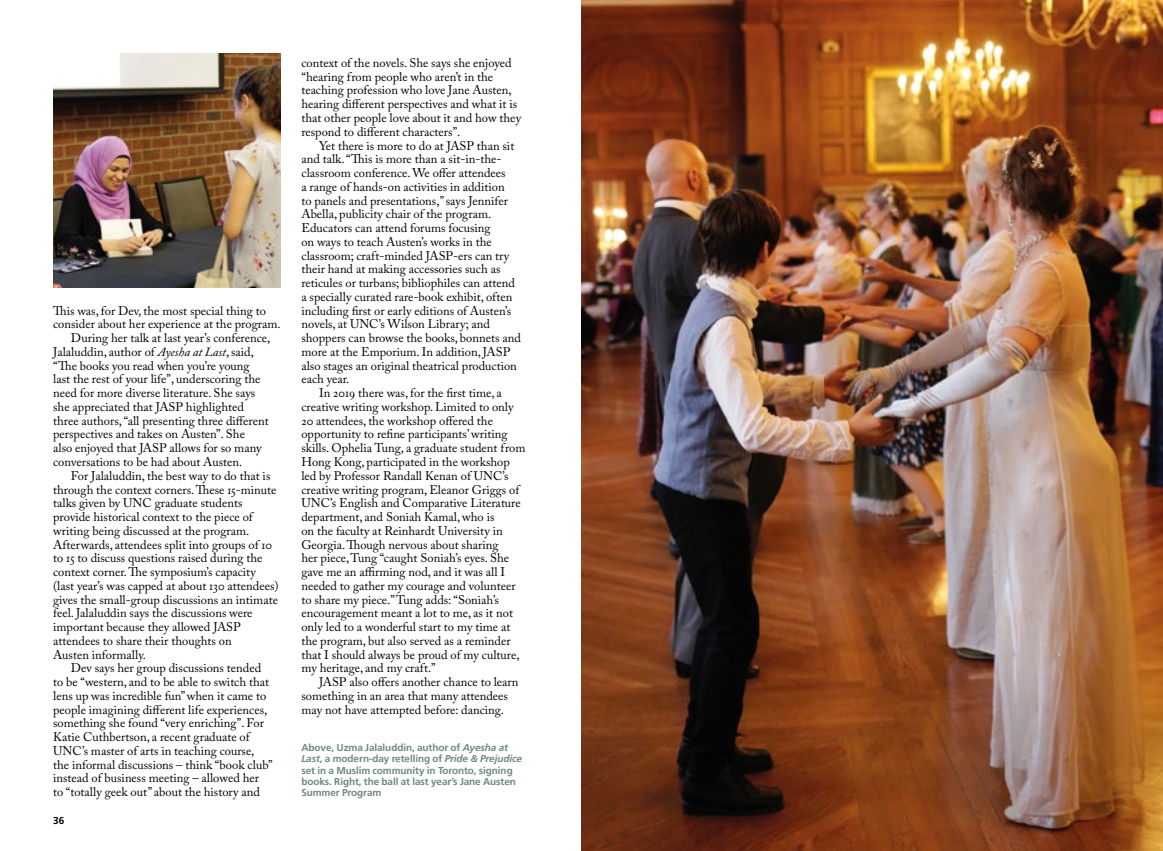
<style>
.page{position:relative;width:1163px;height:851px;background:#fff}
.page>*{position:absolute;margin:0;border:0;box-sizing:border-box;transform-origin:0 0}
.t1{font:12.5px/13.8px "Adobe Caslon Pro";color:#000}
.t2{font:700 10px/11.2px "Frutiger LT Std";letter-spacing:-.01em;color:#6f8981}
.t3{font:700 10px "Frutiger LT Std";color:#000}
.s1{font-style:italic}
</style>
<div class="page">
<img style="left:53px;top:53px;width:227px;height:234px">
<img style="left:581px;top:0;width:581px;height:850px">
<p class="t1" style="left:53px;top:303px;width:214px">This was, for Dev, the most special thing to</p>
<p class="t1" style="left:53px;top:317px;width:229px">consider about her experience at the program.</p>
<p class="t1" style="left:71px;top:331px;width:201px">During her talk at last year’s conference,</p>
<p class="t1" style="left:53px;top:344px;width:202px">Jalaluddin, author of <span class="s1">Ayesha at Last</span>, said,</p>
<p class="t1" style="left:53px;top:358px;width:198px">“The books you read when you’re young</p>
<p class="t1" style="left:53px;top:372px;width:209px">last the rest of your life”, underscoring the</p>
<p class="t1" style="left:53px;top:386px;width:204px">need for more diverse literature. She says</p>
<p class="t1" style="left:53px;top:399px;width:192px">she appreciated that JASP highlighted</p>
<p class="t1" style="left:53px;top:413px;width:217px">three authors, “all presenting three different</p>
<p class="t1" style="left:53px;top:427px;width:193px">perspectives and takes on Austen”. She</p>
<p class="t1" style="left:53px;top:441px;width:210px">also enjoyed that JASP allows for so many</p>
<p class="t1" style="left:53px;top:454px;width:191px">conversations to be had about Austen.</p>
<p class="t1" style="left:71px;top:468px;width:201px">For Jalaluddin, the best way to do that is</p>
<p class="t1" style="left:53px;top:482px;width:225px">through the context corners. These 15-minute</p>
<p class="t1" style="left:53px;top:496px;width:191px">talks given by UNC graduate students</p>
<p class="t1" style="left:53px;top:509px;width:202px">provide historical context to the piece of</p>
<p class="t1" style="left:53px;top:523px;width:198px">writing being discussed at the program.</p>
<p class="t1" style="left:53px;top:537px;width:220px">Afterwards, attendees split into groups of 10</p>
<p class="t1" style="left:53px;top:551px;width:211px">to 15 to discuss questions raised during the</p>
<p class="t1" style="left:53px;top:564px;width:204px">context corner. The symposium’s capacity</p>
<p class="t1" style="left:53px;top:578px;width:227px">(last year’s was capped at about 130 attendees)</p>
<p class="t1" style="left:53px;top:592px;width:226px">gives the small-group discussions an intimate</p>
<p class="t1" style="left:53px;top:606px;width:201px">feel. Jalaluddin says the discussions were</p>
<p class="t1" style="left:53px;top:619px;width:189px">important because they allowed JASP</p>
<p class="t1" style="left:53px;top:633px;width:180px">attendees to share their thoughts on</p>
<p class="t1" style="left:53px;top:647px;width:94px">Austen informally.</p>
<p class="t1" style="left:71px;top:661px;width:192px">Dev says her group discussions tended</p>
<p class="t1" style="left:53px;top:674px;width:217px">to be “western, and to be able to switch that</p>
<p class="t1" style="left:53px;top:688px;width:215px">lens up was incredible fun” when it came to</p>
<p class="t1" style="left:53px;top:702px;width:216px">people imagining different life experiences,</p>
<p class="t1" style="left:53px;top:716px;width:212px">something she found “very enriching”. For</p>
<p class="t1" style="left:53px;top:729px;width:199px">Katie Cuthbertson, a recent graduate of</p>
<p class="t1" style="left:53px;top:743px;width:203px">UNC’s master of arts in teaching course,</p>
<p class="t1" style="left:53px;top:757px;width:221px">the informal discussions – think “book club”</p>
<p class="t1" style="left:53px;top:771px;width:207px">instead of business meeting – allowed her</p>
<p class="t1" style="left:53px;top:784px;width:208px">to “totally geek out” about the history and</p>
<p class="t3" style="left:53px;top:814px;width:13px">36</p>
<p class="t1" style="left:301px;top:56px;width:221px">context of the novels. She says she enjoyed “hearing from people who aren’t in the teaching profession who love Jane Austen, hearing different perspectives and what it is that other people love about it and how they respond to different characters”.</p>
<p class="t1" style="left:319px;top:138px;width:197px">Yet there is more to do at JASP than sit</p>
<p class="t1" style="left:301px;top:152px;width:202px">and talk. “This is more than a sit-in-the-</p>
<p class="t1" style="left:301px;top:166px;width:206px">classroom conference. We offer attendees</p>
<p class="t1" style="left:301px;top:179px;width:205px">a range of hands-on activities in addition</p>
<p class="t1" style="left:301px;top:193px;width:208px">to panels and presentations,” says Jennifer</p>
<p class="t1" style="left:301px;top:207px;width:191px">Abella, publicity chair of the program.</p>
<p class="t1" style="left:301px;top:221px;width:191px">Educators can attend forums focusing</p>
<p class="t1" style="left:301px;top:234px;width:192px">on ways to teach Austen’s works in the</p>
<p class="t1" style="left:301px;top:248px;width:209px">classroom; craft-minded JASP-ers can try</p>
<p class="t1" style="left:301px;top:262px;width:201px">their hand at making accessories such as</p>
<p class="t1" style="left:301px;top:276px;width:215px">reticules or turbans; bibliophiles can attend</p>
<p class="t1" style="left:301px;top:289px;width:212px">a specially curated rare-book exhibit, often</p>
<p class="t1" style="left:301px;top:303px;width:211px">including first or early editions of Austen’s</p>
<p class="t1" style="left:301px;top:317px;width:190px">novels, at UNC’s Wilson Library; and</p>
<p class="t1" style="left:301px;top:331px;width:221px">shoppers can browse the books, bonnets and</p>
<p class="t1" style="left:301px;top:344px;width:210px">more at the Emporium. In addition, JASP</p>
<p class="t1" style="left:301px;top:358px;width:217px">also stages an original theatrical production</p>
<p class="t1" style="left:301px;top:372px;width:50px">each year.</p>
<p class="t1" style="left:319px;top:386px;width:184px">In 2019 there was, for the first time, a</p>
<p class="t1" style="left:301px;top:399px;width:214px">creative writing workshop. Limited to only</p>
<p class="t1" style="left:301px;top:413px;width:193px">20 attendees, the workshop offered the</p>
<p class="t1" style="left:301px;top:427px;width:208px">opportunity to refine participants’ writing</p>
<p class="t1" style="left:301px;top:441px;width:225px">skills. Ophelia Tung, a graduate student from</p>
<p class="t1" style="left:301px;top:454px;width:210px">Hong Kong, participated in the workshop</p>
<p class="t1" style="left:301px;top:468px;width:209px">led by Professor Randall Kenan of UNC’s</p>
<p class="t1" style="left:301px;top:482px;width:221px">creative writing program, Eleanor Griggs of</p>
<p class="t1" style="left:301px;top:496px;width:221px">UNC’s English and Comparative Literature</p>
<p class="t1" style="left:301px;top:509px;width:195px">department, and Soniah Kamal, who is</p>
<p class="t1" style="left:301px;top:523px;width:203px">on the faculty at Reinhardt University in</p>
<p class="t1" style="left:301px;top:537px;width:199px">Georgia. Though nervous about sharing</p>
<p class="t1" style="left:301px;top:551px;width:209px">her piece, Tung “caught Soniah’s eyes. She</p>
<p class="t1" style="left:301px;top:564px;width:205px">gave me an affirming nod, and it was all I</p>
<p class="t1" style="left:301px;top:578px;width:216px">needed to gather my courage and volunteer</p>
<p class="t1" style="left:301px;top:592px;width:199px">to share my piece.” Tung adds: “Soniah’s</p>
<p class="t1" style="left:301px;top:606px;width:213px">encouragement meant a lot to me, as it not</p>
<p class="t1" style="left:301px;top:619px;width:210px">only led to a wonderful start to my time at</p>
<p class="t1" style="left:301px;top:633px;width:211px">the program, but also served as a reminder</p>
<p class="t1" style="left:301px;top:647px;width:219px">that I should always be proud of my culture,</p>
<p class="t1" style="left:301px;top:661px;width:136px">my heritage, and my craft.”</p>
<p class="t1" style="left:319px;top:674px;width:201px">JASP also offers another chance to learn</p>
<p class="t1" style="left:301px;top:688px;width:208px">something in an area that many attendees</p>
<p class="t1" style="left:301px;top:702px;width:204px">may not have attempted before: dancing.</p>
<p class="t2" style="left:301px;top:741px;width:222px">Above, Uzma Jalaluddin, author of <span class="s1">Ayesha at Last</span>, a modern-day retelling of <span class="s1">Pride &amp; Prejudice </span>set in a Muslim community in Toronto, signing books. Right, the ball at last year’s Jane Austen Summer Program</p>
</div>
